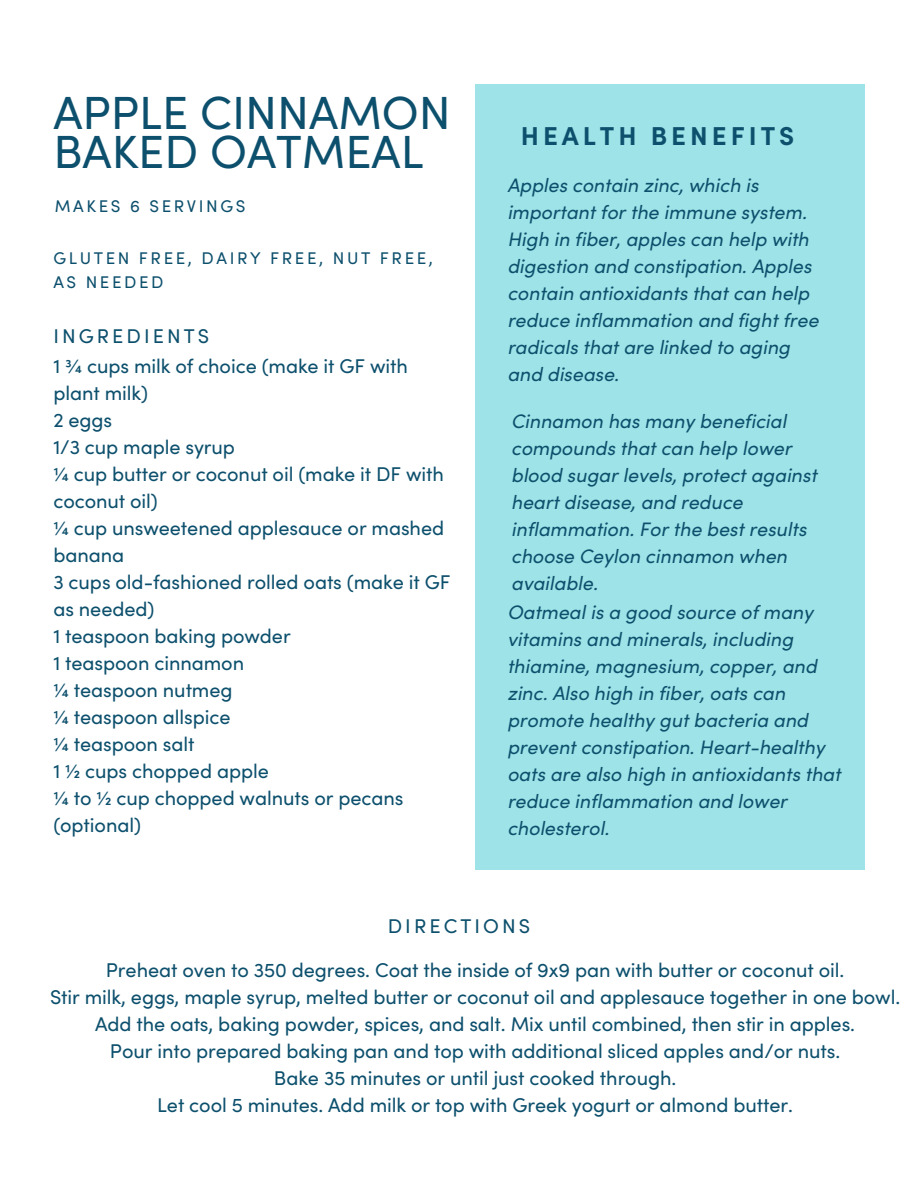
<style>
.page{position:relative;width:918px;height:1188px;background:#fff}
.page>*{position:absolute;margin:0;border:0;box-sizing:border-box;transform-origin:0 0}
.t1{font:46.5px/38.2px "Sofia Pro";color:#0d506d}
.t2{font:700 25.95px "Sofia Pro";letter-spacing:.155em;color:#0d506d}
.t3{font:19.95px/27px "Sofia Pro";letter-spacing:-.005em;color:#0d506d}
.t4{font:19.95px "Sofia Pro";letter-spacing:.155em;color:#0d506d}
.t5{font:italic 19.5px/27px "Sofia Pro";color:#0d506d}
.t6{font:16.95px/23.2px "Sofia Pro";letter-spacing:.155em;color:#0d506d}
</style>
<div class="page">
<div style="left:475px;top:84px;width:390px;height:785px;background:#9de3e7"></div>
<h1 class="t1" style="left:53px;top:91px;width:399px">APPLE CINNAMON<br>BAKED OATMEAL</h1>
<p class="t6" style="left:55px;top:193px;width:192px">MAKES 6 SERVINGS</p>
<p class="t6" style="left:53px;top:246px;width:381px">GLUTEN FREE, DAIRY FREE, NUT FREE,<br>AS NEEDED</p>
<p class="t4" style="left:53px;top:322px;width:157px">INGREDIENTS</p>
<p class="t3" style="left:53px;top:351px;width:398px">1 ¾ cups milk of choice (make it GF with plant milk)<br>2 eggs<br>1/3 cup maple syrup<br>¼ cup butter or coconut oil (make it DF with coconut oil)<br>¼ cup unsweetened applesauce or mashed banana<br>3 cups old-fashioned rolled oats (make it GF as needed)<br>1 teaspoon baking powder<br>1 teaspoon cinnamon<br>¼ teaspoon nutmeg<br>¼ teaspoon allspice<br>¼ teaspoon salt<br>1 ½ cups chopped apple<br>¼ to ½ cup chopped walnuts or pecans (optional)</p>
<h2 class="t2" style="left:521px;top:116px;width:275px">HEALTH BENEFITS</h2>
<p class="t5" style="left:507px;top:171px;width:313px">Apples contain zinc, which is important for the immune system.<br>High in fiber, apples can help with digestion and constipation. Apples contain antioxidants that can help reduce inflammation and fight free radicals that are linked to aging and disease.</p>
<p class="t5" style="left:511px;top:406px;width:307px">Cinnamon has many beneficial compounds that can help lower blood sugar levels, protect against heart disease, and reduce inflammation. For the best results choose Ceylon cinnamon when available.</p>
<p class="t5" style="left:507px;top:597px;width:335px">Oatmeal is a good source of many vitamins and minerals, including thiamine, magnesium, copper, and zinc. Also high in fiber, oats can promote healthy gut bacteria and prevent constipation. Heart-healthy oats are also high in antioxidants that reduce inflammation and lower cholesterol.</p>
<p class="t4" style="left:388px;top:911px;width:144px">DIRECTIONS</p>
<p class="t3" style="left:50px;top:956px;width:852px;text-align:center">Preheat oven to 350 degrees. Coat the inside of 9x9 pan with butter or coconut oil.<br>Stir milk, eggs, maple syrup, melted butter or coconut oil and applesauce together in one bowl.<br>Add the oats, baking powder, spices, and salt. Mix until combined, then stir in apples.<br>Pour into prepared baking pan and top with additional sliced apples and/or nuts.<br>Bake 35 minutes or until just cooked through.<br>Let cool 5 minutes. Add milk or top with Greek yogurt or almond butter.</p>
</div>
